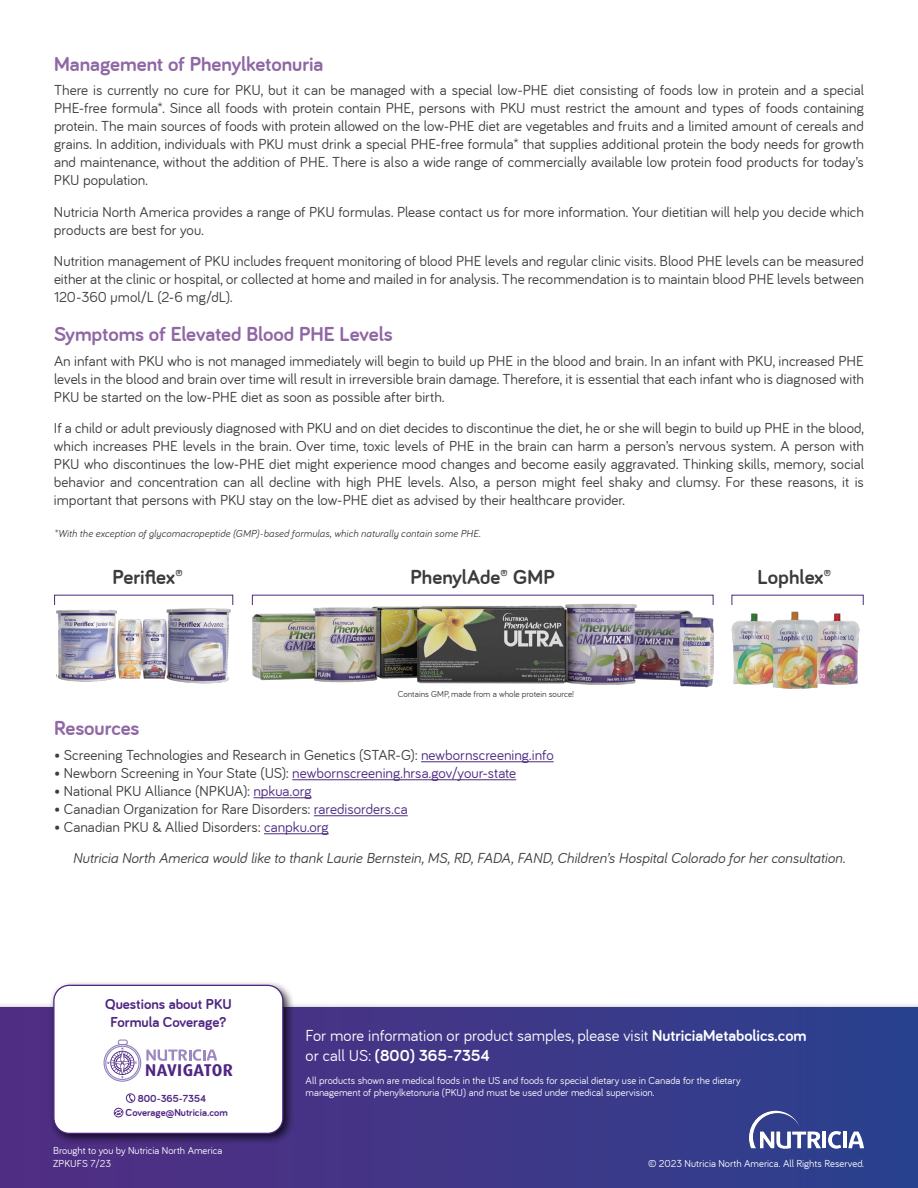
<style>
.page{position:relative;width:918px;height:1188px;background:#fff}
.page>*{position:absolute;margin:0;border:0;box-sizing:border-box;transform-origin:0 0}
.t1{font:700 21px "Bariol";letter-spacing:-.005em;color:#8f67a4}
.t2{font:700 21px "Bariol";color:#3b3c3c}
.t3{font:700 17.1px "Dax Pro";letter-spacing:.025em;color:#4f2683}
.t4{font:16.5px/19.8px "Bariol";color:#fff}
.t5{font:15px/18px "Bariol";color:#3b3c3c;text-align:justify}
.t6{font:italic 15px/31.5px "Bariol";color:#3b3c3c}
.t7{font:15px "Bariol";color:#4b2a80}
.t8{font:700 15px/18px "Bariol";color:#4f2683;text-align:center}
.t9{font:10.5px/12.6px "Bariol";color:#fff}
.t10{font:italic 10.5px "Bariol";letter-spacing:.01em;color:#3b3c3c}
.t11{font:700 10.5px/14.4px "Bariol";color:#4f2683}
.t12{font:9px "Bariol";color:#3b3c3c}
.s1{color:#4b2a80}
.s2{color:#3b3c3c}
.s3{font-style:normal}
.s4{font-style:normal;color:#4b2a80}
.s5{font-weight:700}
</style>
<div class="page">
<hr style="left:253px;top:798px;width:59px;height:1px;background:#4b2a80">
<hr style="left:314px;top:816px;width:94px;height:1px;background:#4b2a80">
<hr style="left:264px;top:834px;width:65px;height:1px;background:#4b2a80">
<div style="left:0;top:1008px;width:918px;height:180px;background:linear-gradient(to right,#532c82,#2b418e)"></div>
<hr style="left:843px;top:1132px;width:4px;height:16px;background:#fff">
<svg style="left:848px;top:1132px;width:16px;height:16px"></svg>
<svg style="left:828px;top:1131px;width:13px;height:18px"></svg>
<hr style="left:823px;top:1132px;width:3px;height:16px;background:#fff">
<svg style="left:749px;top:1111px;width:72px;height:38px"></svg>
<div style="left:48px;top:980px;width:247px;height:165px;background:#000;opacity:.75"></div>
<div style="left:54px;top:985px;width:229px;height:148px;background:#fff;border-radius:15px"></div>
<div style="left:53px;top:985px;width:231px;height:149px;border:1px solid #4f2683;border-radius:15px"></div>
<svg style="left:104px;top:1040px;width:113px;height:42px"></svg>
<div style="left:114px;top:1108px;width:10px;height:10px;border:1px solid #4f2683;border-radius:4px"></div>
<svg style="left:114px;top:1109px;width:9px;height:7px"></svg>
<div style="left:126px;top:1093px;width:9px;height:10px;border:1px solid #4f2683;border-radius:50%"></div>
<svg style="left:128px;top:1094px;width:5px;height:8px"></svg>
<img style="left:57px;top:597px;width:177px;height:87px">
<img style="left:251px;top:594px;width:487px;height:187px">
<img style="left:677px;top:596px;width:183px;height:102px">
<h1 class="t1" style="left:54px;top:55px;width:271px">Management of Phenylketonuria</h1>
<p class="t5" style="left:54px;top:81px;width:812px">There is currently no cure for PKU, but it can be managed with a special low-PHE diet consisting of foods low in protein and a special PHE-free formula*. Since all foods with protein contain PHE, persons with PKU must restrict the amount and types of foods containing protein. The main sources of foods with protein allowed on the low-PHE diet are vegetables and fruits and a limited amount of cereals and grains. In addition, individuals with PKU must drink a special PHE-free formula* that supplies additional protein the body needs for growth and maintenance, without the addition of PHE. There is also a wide range of commercially available low protein food products for today’s PKU population.</p>
<p class="t5" style="left:54px;top:203px;width:812px">Nutricia North America provides a range of PKU formulas. Please contact us for more information. Your dietitian will help you decide which products are best for you.</p>
<p class="t5" style="left:54px;top:252px;width:812px">Nutrition management of PKU includes frequent monitoring of blood PHE levels and regular clinic visits. Blood PHE levels can be measured either at the clinic or hospital, or collected at home and mailed in for analysis. The recommendation is to maintain blood PHE levels between 120-360 μmol/L (2-6 mg/dL).</p>
<h1 class="t1" style="left:54px;top:326px;width:340px">Symptoms of Elevated Blood PHE Levels</h1>
<p class="t5" style="left:54px;top:352px;width:812px">An infant with PKU who is not managed immediately will begin to build up PHE in the blood and brain. In an infant with PKU, increased PHE levels in the blood and brain over time will result in irreversible brain damage. Therefore, it is essential that each infant who is diagnosed with PKU be started on the low-PHE diet as soon as possible after birth.</p>
<p class="t5" style="left:54px;top:419px;width:812px">If a child or adult previously diagnosed with PKU and on diet decides to discontinue the diet, he or she will begin to build up PHE in the blood, which increases PHE levels in the brain. Over time, toxic levels of PHE in the brain can harm a person’s nervous system. A person with PKU who discontinues the low-PHE diet might experience mood changes and become easily aggravated. Thinking skills, memory, social behavior and concentration can all decline with high PHE levels. Also, a person might feel shaky and clumsy. For these reasons, it is important that persons with PKU stay on the low-PHE diet as advised by their healthcare provider.</p>
<p class="t10" style="left:54px;top:529px;width:428px">*With the exception of glycomacropeptide (GMP)-based formulas, which naturally contain some PHE.</p>
<h1 class="t2" style="left:112px;top:565px;width:72px">Peri昀氀ex®</h1>
<h1 class="t2" style="left:410px;top:565px;width:146px">PhenylAde® GMP</h1>
<h1 class="t2" style="left:758px;top:565px;width:76px">Lophlex®</h1>
<p class="t12" style="left:398px;top:689px;width:178px">Contains GMP, made from a whole protein source!</p>
<h1 class="t1" style="left:54px;top:720px;width:87px">Resources</h1>
<p class="t5" style="left:54px;top:746px;width:501px">• Screening Technologies and Research in Genetics (STAR-G): <span class="s1">newbornscreening.info</span></p>
<p class="t7" style="left:54px;top:764px;width:464px"><span class="s2">• Newborn Screening in Your State (US):</span> newbornscreening.hrsa.gov/your-state</p>
<p class="t5" style="left:54px;top:782px;width:259px">• National PKU Alliance (NPKUA): <span class="s1">npkua.org</span></p>
<p class="t5" style="left:54px;top:800px;width:355px">• Canadian Organization for Rare Disorders: <span class="s1">raredisorders.ca</span></p>
<p class="t6" style="left:73px;top:812px;width:774px;text-indent:-19px"><span class="s3">• Canadian PKU &amp; Allied Disorders:</span> <span class="s4">canpku.org<br></span>Nutricia North America would like to thank Laurie Bernstein, MS, RD, FADA, FAND, Children’s Hospital Colorado for her consultation.</p>
<p class="t8" style="left:105px;top:996px;width:128px">Questions about PKU<br>Formula Coverage?</p>
<p class="t3" style="left:145px;top:1060px;width:89px">NAVIGATOR</p>
<p class="t11" style="left:126px;top:1092px;width:104px;text-indent:12px">800-365-7354<br>Coverage@Nutricia.com</p>
<p class="t9" style="left:53px;top:1145px;width:171px">Brought to you by Nutricia North America<br>ZPKUFS 7/23</p>
<p class="t4" style="left:306px;top:1026px;width:503px">For more information or product samples, please visit <span class="s5">NutriciaMetabolics.com </span>or call US: <span class="s5">(800) 365-7354</span></p>
<p class="t9" style="left:306px;top:1074px;width:436px">All products shown are medical foods in the US and foods for special dietary use in Canada for the dietary management of phenylketonuria (PKU) and must be used under medical supervision.</p>
<p class="t9" style="left:648px;top:1157px;width:217px">© 2023 Nutricia North America. All Rights Reserved.</p>
</div>
